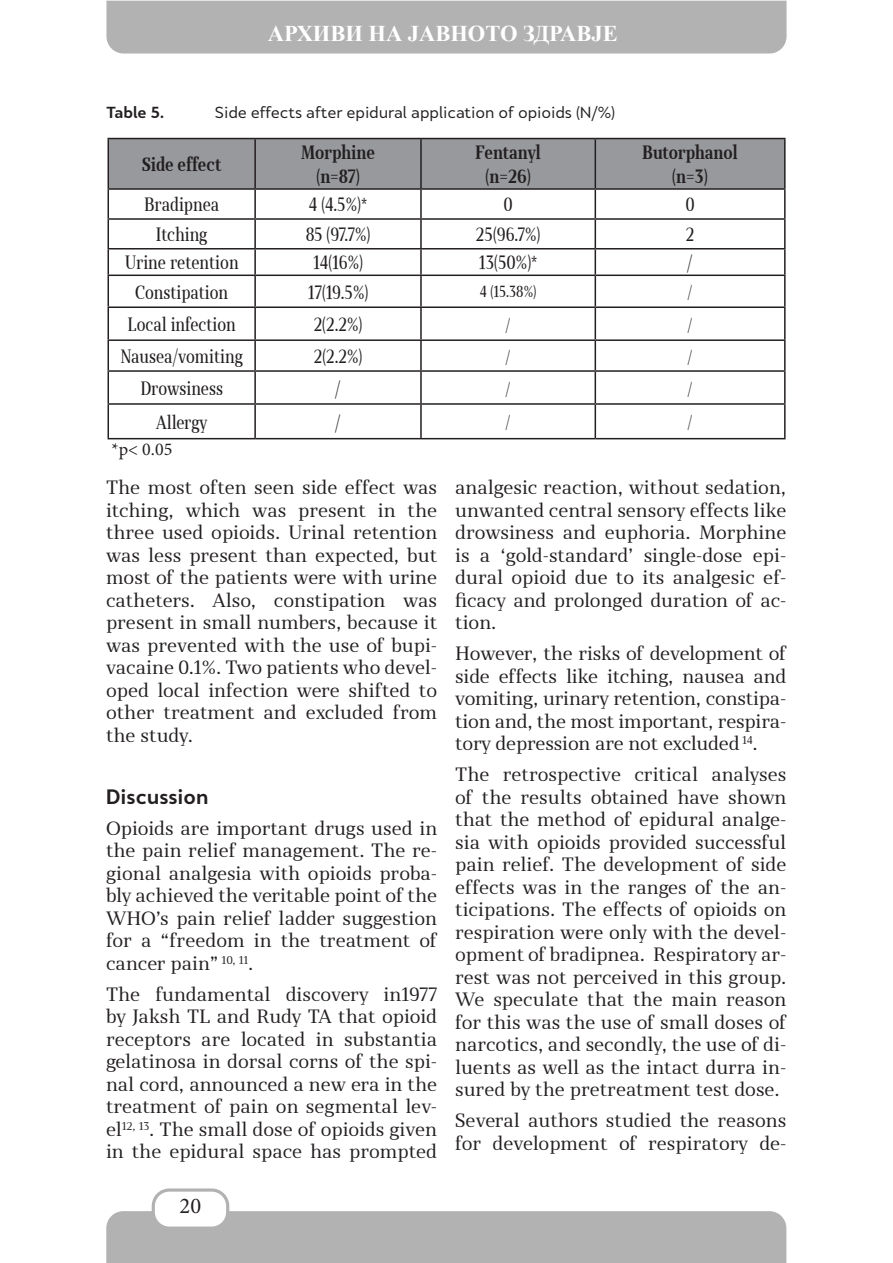
<style>
.page{position:relative;width:893px;height:1263px;background:#fff}
.page>*{position:absolute;margin:0;border:0;box-sizing:border-box;transform-origin:0 0}
.t1{font:700 22.5px "Times New Roman";color:#fff}
.t2{font:22.5px "Minion Pro";color:#231f20}
.t3{font:700 19.5px "Skola Sans";color:#231f20}
.t4{font:18px/22.5px "Skola Serif";color:#231f20;text-align:justify}
.t5{font:18px "Skola Serif Cn Offc";color:#231f20}
.t6{font:700 18px "Skola Serif Cn Offc";color:#231f20}
.t7{font:18px "Minion Pro";color:#231f20}
.t8{font:15px "Skola Sans";letter-spacing:-.01em;color:#231f20}
.t9{font:15px "Skola Serif Cn Offc";color:#231f20}
.t10{font:700 15px "Skola Sans";letter-spacing:-.01em;color:#231f20}
</style>
<div class="page">
<div style="left:106px;top:1px;width:680px;height:53px;background:#b2b2b2"></div>
<div style="left:106px;top:1211px;width:680px;height:52px;background:#b2b2b2"></div>
<div style="left:153px;top:1190px;width:75px;height:38px;background:#fff;border-radius:16px"></div>
<div style="left:152px;top:1188px;width:77px;height:42px;border:3px solid #b2b2b2;border-radius:16px"></div>
<hr style="left:108px;top:138px;width:147px;height:1px;background:#231f20">
<hr style="left:255px;top:138px;width:166px;height:1px;background:#231f20">
<hr style="left:421px;top:138px;width:174px;height:1px;background:#231f20">
<hr style="left:595px;top:138px;width:191px;height:1px;background:#231f20">
<hr style="left:784px;top:139px;width:2px;height:49px;background:#231f20">
<hr style="left:595px;top:188px;width:191px;height:2px;background:#231f20">
<hr style="left:784px;top:190px;width:2px;height:28px;background:#231f20">
<hr style="left:595px;top:218px;width:191px;height:2px;background:#231f20">
<hr style="left:784px;top:220px;width:2px;height:28px;background:#231f20">
<hr style="left:595px;top:248px;width:191px;height:1px;background:#231f20">
<svg style="left:108px;top:139px;width:677px;height:136px"></svg>
<hr style="left:784px;top:249px;width:2px;height:26px;background:#231f20">
<hr style="left:108px;top:275px;width:147px;height:1px;background:#231f20">
<hr style="left:108px;top:276px;width:1px;height:30px;background:#231f20">
<hr style="left:255px;top:275px;width:166px;height:1px;background:#231f20">
<hr style="left:254px;top:276px;width:2px;height:30px;background:#231f20">
<hr style="left:421px;top:275px;width:174px;height:1px;background:#231f20">
<hr style="left:420px;top:276px;width:2px;height:30px;background:#231f20">
<hr style="left:595px;top:275px;width:191px;height:1px;background:#231f20">
<hr style="left:595px;top:276px;width:1px;height:30px;background:#231f20">
<hr style="left:784px;top:276px;width:2px;height:30px;background:#231f20">
<hr style="left:108px;top:306px;width:147px;height:2px;background:#231f20">
<hr style="left:108px;top:308px;width:1px;height:31px;background:#231f20">
<hr style="left:255px;top:306px;width:166px;height:2px;background:#231f20">
<hr style="left:254px;top:308px;width:2px;height:31px;background:#231f20">
<hr style="left:421px;top:306px;width:174px;height:2px;background:#231f20">
<hr style="left:420px;top:308px;width:2px;height:31px;background:#231f20">
<hr style="left:595px;top:306px;width:191px;height:2px;background:#231f20">
<hr style="left:595px;top:308px;width:1px;height:31px;background:#231f20">
<hr style="left:784px;top:308px;width:2px;height:31px;background:#231f20">
<hr style="left:108px;top:339px;width:147px;height:2px;background:#231f20">
<svg style="left:108px;top:341px;width:1px;height:29px"></svg>
<hr style="left:255px;top:339px;width:166px;height:2px;background:#231f20">
<hr style="left:254px;top:341px;width:2px;height:29px;background:#231f20">
<hr style="left:421px;top:339px;width:174px;height:2px;background:#231f20">
<hr style="left:420px;top:341px;width:2px;height:29px;background:#231f20">
<hr style="left:595px;top:339px;width:191px;height:2px;background:#231f20">
<svg style="left:595px;top:341px;width:1px;height:29px"></svg>
<hr style="left:784px;top:341px;width:2px;height:29px;background:#231f20">
<hr style="left:108px;top:370px;width:147px;height:2px;background:#231f20">
<hr style="left:108px;top:372px;width:1px;height:31px;background:#231f20">
<hr style="left:255px;top:370px;width:166px;height:2px;background:#231f20">
<hr style="left:254px;top:372px;width:2px;height:31px;background:#231f20">
<hr style="left:421px;top:370px;width:174px;height:2px;background:#231f20">
<hr style="left:420px;top:372px;width:2px;height:31px;background:#231f20">
<hr style="left:595px;top:370px;width:191px;height:2px;background:#231f20">
<hr style="left:595px;top:372px;width:1px;height:31px;background:#231f20">
<hr style="left:784px;top:372px;width:2px;height:31px;background:#231f20">
<hr style="left:108px;top:403px;width:147px;height:2px;background:#231f20">
<hr style="left:108px;top:405px;width:1px;height:33px;background:#231f20">
<hr style="left:255px;top:403px;width:166px;height:2px;background:#231f20">
<hr style="left:254px;top:405px;width:2px;height:33px;background:#231f20">
<hr style="left:421px;top:403px;width:174px;height:2px;background:#231f20">
<hr style="left:420px;top:405px;width:2px;height:33px;background:#231f20">
<hr style="left:595px;top:403px;width:191px;height:2px;background:#231f20">
<hr style="left:595px;top:405px;width:1px;height:33px;background:#231f20">
<hr style="left:784px;top:405px;width:2px;height:33px;background:#231f20">
<hr style="left:108px;top:438px;width:147px;height:1px;background:#231f20">
<hr style="left:255px;top:438px;width:166px;height:1px;background:#231f20">
<hr style="left:421px;top:438px;width:174px;height:1px;background:#231f20">
<hr style="left:595px;top:438px;width:191px;height:1px;background:#231f20">
<p class="t1" style="left:268px;top:17px;width:351px">АРХИВИ НА ЈАВНОТО ЗДРАВЈЕ</p>
<p class="t10" style="left:106px;top:103px;width:59px">Table 5.</p>
<p class="t8" style="left:214px;top:104px;width:402px">Side effects after epidural application of opioids (N/%)</p>
<p class="t6" style="left:142px;top:154px;width:81px">Side effect</p>
<p class="t6" style="left:301px;top:142px;width:76px">Morphine</p>
<p class="t6" style="left:316px;top:166px;width:45px">(n=87)</p>
<p class="t6" style="left:475px;top:142px;width:67px">Fentanyl</p>
<p class="t6" style="left:486px;top:166px;width:47px">(n=26)</p>
<p class="t6" style="left:642px;top:142px;width:97px">Butorphanol</p>
<p class="t6" style="left:672px;top:166px;width:37px">(n=3)</p>
<p class="t5" style="left:144px;top:194px;width:77px">Bradipnea</p>
<p class="t5" style="left:309px;top:194px;width:60px">4 (4.5%)*</p>
<p class="t5" style="left:503px;top:194px;width:11px">0</p>
<p class="t5" style="left:685px;top:194px;width:11px">0</p>
<p class="t5" style="left:156px;top:224px;width:53px">Itching</p>
<p class="t5" style="left:306px;top:224px;width:66px">85 (97.7%)</p>
<p class="t5" style="left:476px;top:224px;width:66px">25(96.7%)</p>
<p class="t5" style="left:686px;top:224px;width:10px">2</p>
<p class="t5" style="left:125px;top:252px;width:115px">Urine retention</p>
<p class="t5" style="left:313px;top:252px;width:51px">14(16%)</p>
<p class="t5" style="left:479px;top:252px;width:60px">13(50%)*</p>
<p class="t5" style="left:687px;top:252px;width:7px">/</p>
<p class="t5" style="left:135px;top:281px;width:95px">Constipation</p>
<p class="t5" style="left:308px;top:281px;width:62px">17(19.5%)</p>
<p class="t9" style="left:480px;top:283px;width:58px">4 (15.38%)</p>
<p class="t9" style="left:688px;top:283px;width:6px">/</p>
<p class="t5" style="left:128px;top:314px;width:110px">Local infection</p>
<p class="t5" style="left:314px;top:314px;width:50px">2(2.2%)</p>
<p class="t9" style="left:506px;top:315px;width:6px">/</p>
<p class="t9" style="left:688px;top:315px;width:6px">/</p>
<p class="t5" style="left:121px;top:346px;width:124px">Nausea/vomiting</p>
<p class="t5" style="left:314px;top:346px;width:50px">2(2.2%)</p>
<p class="t9" style="left:506px;top:347px;width:6px">/</p>
<p class="t9" style="left:688px;top:347px;width:6px">/</p>
<p class="t5" style="left:140px;top:378px;width:84px">Drowsiness</p>
<p class="t5" style="left:335px;top:378px;width:7px">/</p>
<p class="t9" style="left:506px;top:379px;width:6px">/</p>
<p class="t9" style="left:688px;top:379px;width:6px">/</p>
<p class="t5" style="left:156px;top:411px;width:53px">Allergy</p>
<p class="t5" style="left:335px;top:411px;width:7px">/</p>
<p class="t9" style="left:506px;top:413px;width:6px">/</p>
<p class="t9" style="left:688px;top:413px;width:6px">/</p>
<p class="t7" style="left:112px;top:437px;width:62px">*p&lt; 0.05</p>
<p class="t4" style="left:106px;top:476px;width:333px">The most often seen side effect was itching, which was present in the three used opioids. Urinal retention was less present than expected, but most of the patients were with urine catheters. Also, constipation was present in small numbers, because it was prevented with the use of bupi&shy;vacaine 0.1%. Two patients who devel&shy;oped local infection were shifted to other treatment and excluded from the study.</p>
<p class="t3" style="left:106px;top:784px;width:104px">Discussion</p>
<p class="t4" style="left:106px;top:817px;width:333px">Opioids are important drugs used in the pain relief management. The re&shy;gional analgesia with opioids proba&shy;bly achieved the veritable point of the WHO’s pain relief ladder suggestion for a “freedom in the treatment of cancer pain” <sup>10,</sup> <sup>11</sup>.</p>
<p class="t4" style="left:106px;top:983px;width:333px">The fundamental discovery in1977 by Jaksh TL and Rudy TA that opioid receptors are located in substantia gelatinosa in dorsal corns of the spi&shy;nal cord, announced a new era in the treatment of pain on segmental lev&shy;el<sup>12,</sup> <sup>13</sup>. The small dose of opioids given in the epidural space has prompted</p>
<p class="t2" style="left:180px;top:1190px;width:23px">20</p>
<p class="t4" style="left:455px;top:476px;width:333px">analgesic reaction, without sedation, unwanted central sensory effects like drowsiness and euphoria. Morphine is a ‘gold-standard’ single-dose epi&shy;dural opioid due to its analgesic ef&shy;ficacy and prolonged duration of ac&shy;tion.</p>
<p class="t4" style="left:455px;top:642px;width:333px">However, the risks of development of side effects like itching, nausea and vomiting, urinary retention, constipa&shy;tion and, the most important, respira&shy;tory depression are not excluded <sup>14</sup>.</p>
<p class="t4" style="left:455px;top:763px;width:333px">The retrospective critical analyses of the results obtained have shown that the method of epidural analge&shy;sia with opioids provided successful pain relief. The development of side effects was in the ranges of the an&shy;ticipations. The effects of opioids on respiration were only with the devel&shy;opment of bradipnea. Respiratory ar&shy;rest was not perceived in this group.<br>We speculate that the main reason for this was the use of small doses of narcotics, and secondly, the use of di&shy;luents as well as the intact durra in&shy;sured by the pretreatment test dose.</p>
<p class="t4" style="left:455px;top:1109px;width:333px">Several authors studied the reasons for development of respiratory de-</p>
</div>
